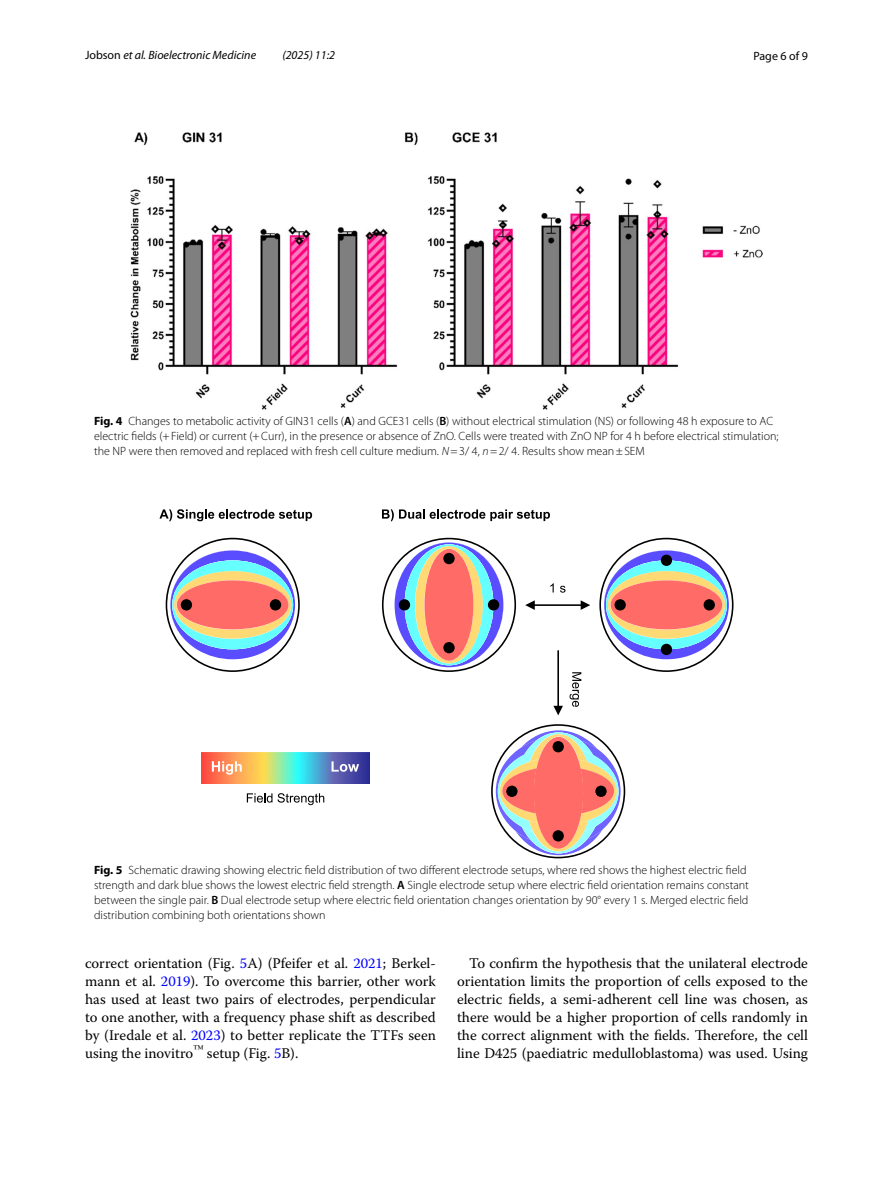
<style>
.page{position:relative;width:893px;height:1187px;background:#fff}
.page>*{position:absolute;margin:0;border:0;box-sizing:border-box;transform-origin:0 0}
.t1{font:14.7px/18px "Warnock Pro";color:#000;text-align:justify}
.t2{font:300 12px/15px "Myriad Pro";color:#000}
.t3{font:italic 12px "Myriad Pro";color:#000}
.t4{font:12px "Myriad Pro";color:#000}
.s1{font-style:normal}
.s2{font-weight:700}
.s3{font-weight:600}
.s4{font-style:italic}
.s5{color:#00f}
</style>
<div class="page">
<img style="left:130px;top:133px;width:633px;height:277px">
<svg style="left:159px;top:509px;width:153px;height:12px"></svg>
<svg style="left:382px;top:509px;width:168px;height:12px"></svg>
<svg style="left:599px;top:537px;width:134px;height:135px"></svg>
<svg style="left:491px;top:724px;width:134px;height:134px"></svg>
<hr style="left:530px;top:604px;width:56px;height:2px;background:#000">
<svg style="left:525px;top:600px;width:10px;height:10px"></svg>
<svg style="left:581px;top:600px;width:9px;height:10px"></svg>
<svg style="left:550px;top:583px;width:4px;height:9px"></svg>
<svg style="left:560px;top:585px;width:5px;height:7px"></svg>
<hr style="left:557px;top:650px;width:2px;height:60px;background:#000">
<svg style="left:553px;top:705px;width:10px;height:10px"></svg>
<svg style="left:570px;top:672px;width:11px;height:34px"></svg>
<img style="left:201px;top:752px;width:168px;height:31px">
<svg style="left:212px;top:761px;width:30px;height:13px"></svg>
<svg style="left:331px;top:761px;width:28px;height:10px"></svg>
<svg style="left:247px;top:793px;width:25px;height:9px"></svg>
<svg style="left:278px;top:793px;width:46px;height:12px"></svg>
<svg style="left:382px;top:537px;width:134px;height:135px"></svg>
<svg style="left:166px;top:537px;width:134px;height:135px"></svg>
<p class="t3" style="left:85px;top:48px;width:173px"><span class="s1">Jobson</span> et al. Bioelectronic Medicine</p>
<p class="t3" style="left:282px;top:48px;width:54px">(2025) 11:2</p>
<p class="t4" style="left:753px;top:48px;width:56px">Page 6 of 9</p>
<p class="t2" style="left:94px;top:414px;width:686px"><span class="s2">Fig. 4</span> Changes to metabolic activity of GIN31 cells (<span class="s3">A</span>) and GCE31 cells (<span class="s3">B</span>) without electrical stimulation (NS) or following 48 h exposure to AC electric fields (+Field) or current (+Curr), in the presence or absence of ZnO. Cells were treated with ZnO NP for 4 h before electrical stimulation; the NP were then removed and replaced with fresh cell culture medium. <span class="s4">N</span>=3/ 4, <span class="s4">n</span>=2/ 4. Results show mean±SEM</p>
<p class="t2" style="left:94px;top:862px;width:656px"><span class="s2">Fig. 5</span> Schematic drawing showing electric field distribution of two different electrode setups, where red shows the highest electric field strength and dark blue shows the lowest electric field strength. <span class="s3">A</span> Single electrode setup where electric field orientation remains constant between the single pair. <span class="s3">B</span> Dual electrode setup where electric field orientation changes orientation by 90° every 1 s. Merged electric field distribution combining both orientations shown</p>
<p class="t1" style="left:85px;top:954px;width:352px">correct orientation (Fig. <span class="s5">5</span>A) (Pfeifer et al. <span class="s5">2021</span>; Berkel&shy;mann et al. <span class="s5">2019</span>). To overcome this barrier, other work has used at least two pairs of electrodes, perpendicular to one another, with a frequency phase shift as described by (Iredale et al. <span class="s5">2023</span>) to better replicate the TTFs seen using the inovitro<sup>™</sup> setup (Fig. <span class="s5">5</span>B).</p>
<p class="t1" style="left:457px;top:954px;width:352px;text-indent:12px">To confirm the hypothesis that the unilateral electrode orientation limits the proportion of cells exposed to the electric fields, a semi-adherent cell line was chosen, as there would be a higher proportion of cells randomly in the correct alignment with the fields. Therefore, the cell line D425 (paediatric medulloblastoma) was used. Using</p>
</div>
